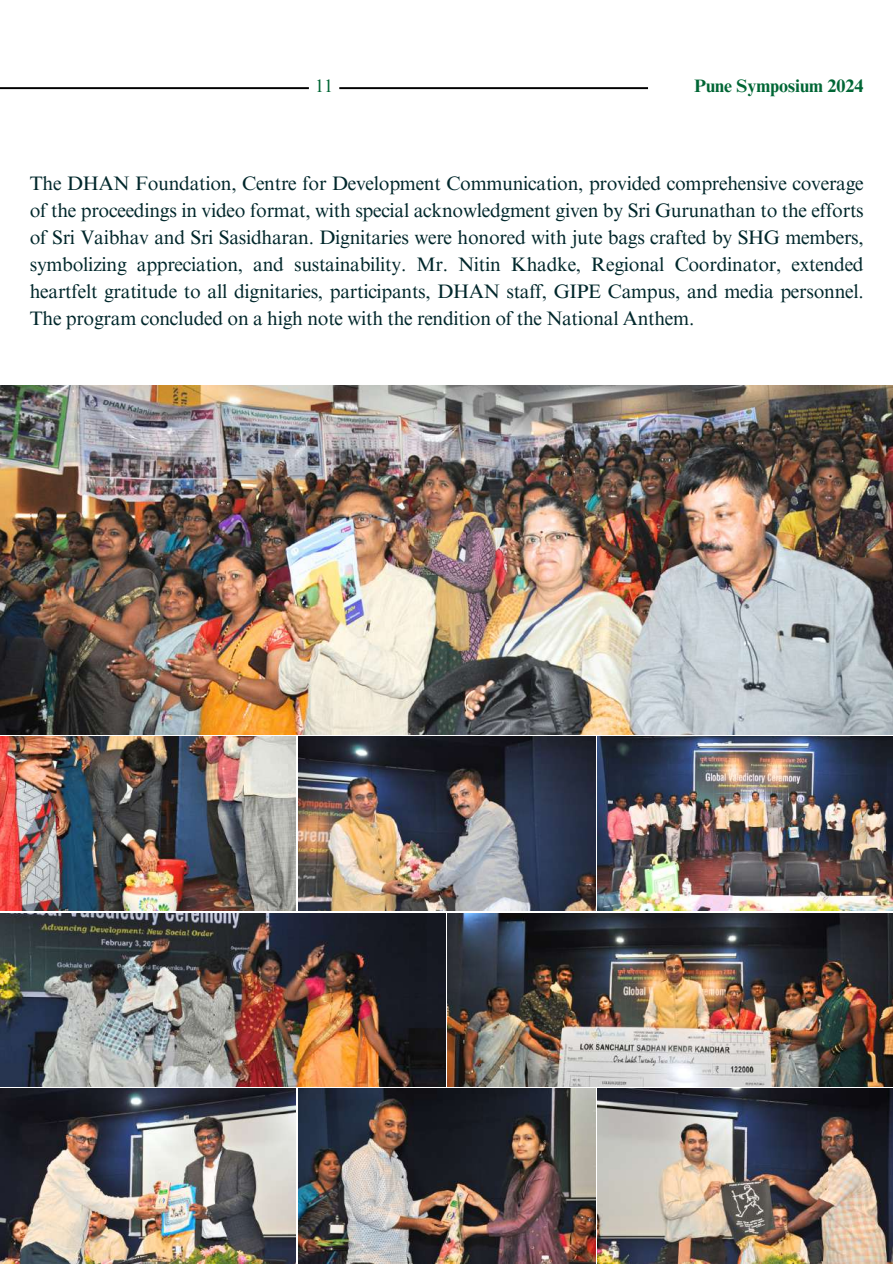
<style>
.page{position:relative;width:893px;height:1264px;background:#fff}
.page>*{position:absolute;margin:0;border:0;box-sizing:border-box;transform-origin:0 0}
.t1{font:19.5px/27px "Times NRMT Pro";letter-spacing:-.015em;color:#00272b;text-align:justify}
.t2{font:700 18px "Times NRMT Pro";color:#006635}
.t3{font:18px "Times NRMT Pro";color:#006635}
</style>
<div class="page">
<img style="left:0;top:385px;width:892px;height:349px">
<img style="left:0;top:736px;width:296px;height:174px">
<img style="left:298px;top:736px;width:297px;height:174px">
<img style="left:597px;top:736px;width:295px;height:174px">
<img style="left:0;top:913px;width:445px;height:173px">
<img style="left:448px;top:913px;width:444px;height:173px">
<img style="left:0;top:1088px;width:296px;height:174px">
<img style="left:298px;top:1088px;width:297px;height:174px">
<img style="left:597px;top:1088px;width:295px;height:174px">
<svg style="left:0;top:87px;width:648px;height:2px"></svg>
<p class="t3" style="left:315px;top:79px;width:20px">11</p>
<p class="t2" style="left:694px;top:79px;width:171px">Pune Symposium 2024</p>
<p class="t1" style="left:30px;top:172px;width:835px">The DHAN Foundation, Centre for Development Communication, provided comprehensive coverage of the proceedings in video format, with special acknowledgment given by Sri Gurunathan to the efforts of Sri Vaibhav and Sri Sasidharan. Dignitaries were honored with jute bags crafted by SHG members, symbolizing appreciation, and sustainability. Mr. Nitin Khadke, Regional Coordinator, extended heartfelt gratitude to all dignitaries, participants, DHAN staff, GIPE Campus, and media personnel.<br>The program concluded on a high note with the rendition of the National Anthem.</p>
</div>
